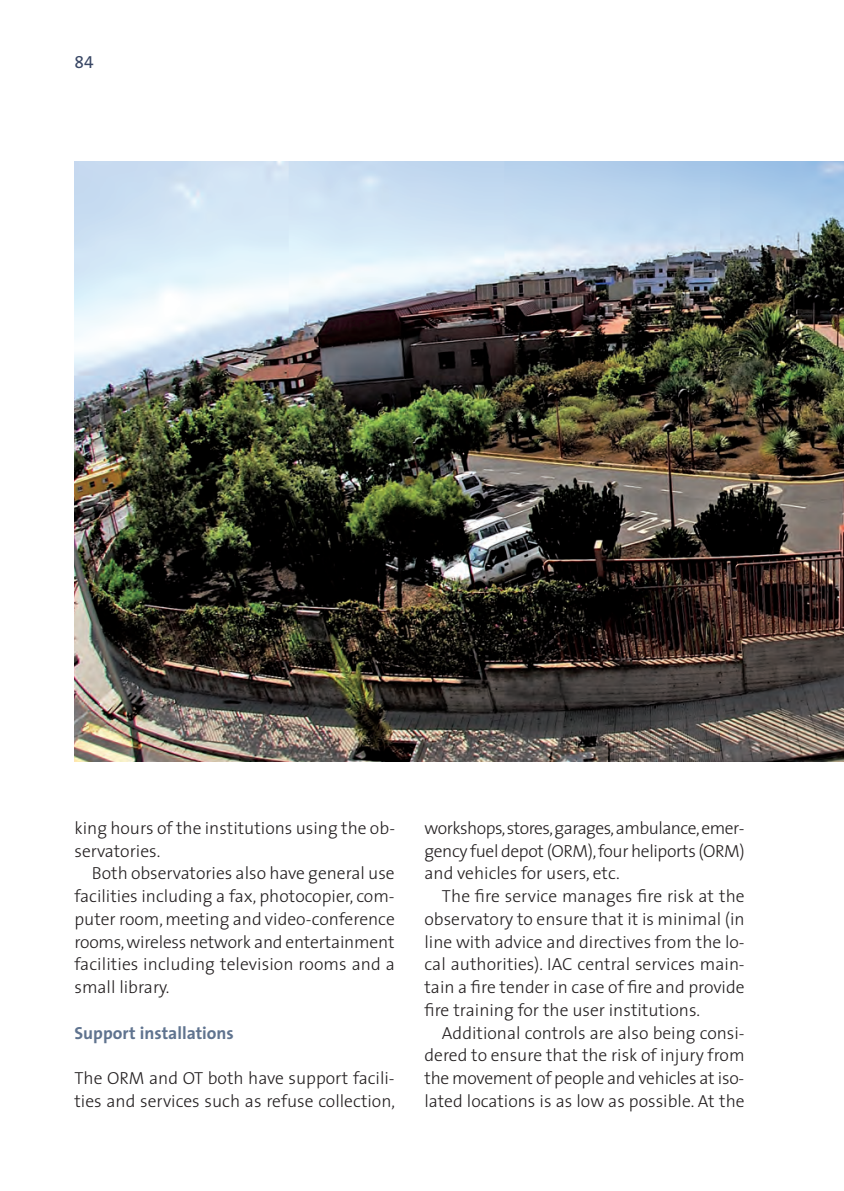
<style>
.page{position:relative;width:844px;height:1191px;background:#fff}
.page>*{position:absolute;margin:0;border:0;box-sizing:border-box;transform-origin:0 0}
.t1{font:300 17.5px/22.8px "The Sans";color:#231f20}
.t2{font:300 17.5px "The Sans";letter-spacing:-.03em;color:#231f20}
.t3{font:300 17.5px "The Sans";letter-spacing:-.02em;color:#231f20}
.t4{font:700 17.5px "The Sans";color:#5f738f}
.t5{font:17.5px "The Mix Caps";color:#394765}
</style>
<div class="page">
<img style="left:74px;top:161px;width:769px;height:600px">
<p class="t5" style="left:75px;top:47px;width:21px">84</p>
<p class="t1" style="left:74px;top:816px;width:322px">king hours of the institutions using the ob-</p>
<p class="t1" style="left:74px;top:838px;width:87px">servatories.</p>
<p class="t1" style="left:92px;top:861px;width:304px">Both observatories also have general use</p>
<p class="t1" style="left:74px;top:884px;width:321px">facilities including a fax, photocopier, com-</p>
<p class="t1" style="left:74px;top:907px;width:322px">puter room, meeting and video-conference</p>
<p class="t1" style="left:74px;top:929px;width:321px">rooms, wireless network and entertainment</p>
<p class="t1" style="left:74px;top:952px;width:322px">facilities including television rooms and a</p>
<p class="t1" style="left:74px;top:975px;width:97px">small library.</p>
<p class="t4" style="left:74px;top:1018px;width:161px">Support installations</p>
<p class="t1" style="left:74px;top:1066px;width:322px">The ORM and OT both have support facili&shy;ties and services such as refuse collection,</p>
<p class="t2" style="left:424px;top:813px;width:321px">workshops, stores, garages, ambulance, emer -</p>
<p class="t3" style="left:424px;top:836px;width:322px">gency fuel depot (ORM), four heliports (ORM)</p>
<p class="t1" style="left:424px;top:861px;width:197px">and vehicles for users, etc.</p>
<p class="t1" style="left:442px;top:884px;width:304px">The fire service manages fire risk at the</p>
<p class="t1" style="left:424px;top:907px;width:321px">observatory to ensure that it is minimal (in</p>
<p class="t1" style="left:424px;top:929px;width:321px">line with advice and directives from the lo -</p>
<p class="t1" style="left:424px;top:952px;width:321px">cal authorities). IAC central services main-</p>
<p class="t1" style="left:424px;top:975px;width:321px">tain a fire tender in case of fire and provide</p>
<p class="t1" style="left:424px;top:998px;width:277px">fire training for the user institutions.</p>
<p class="t1" style="left:442px;top:1020px;width:304px">Additional controls are also being consi-</p>
<p class="t1" style="left:424px;top:1043px;width:321px">dered to ensure that the risk of injury from</p>
<p class="t1" style="left:424px;top:1066px;width:321px">the movement of people and vehicles at iso -</p>
<p class="t1" style="left:424px;top:1089px;width:321px">lated locations is as low as possible. At the</p>
</div>
